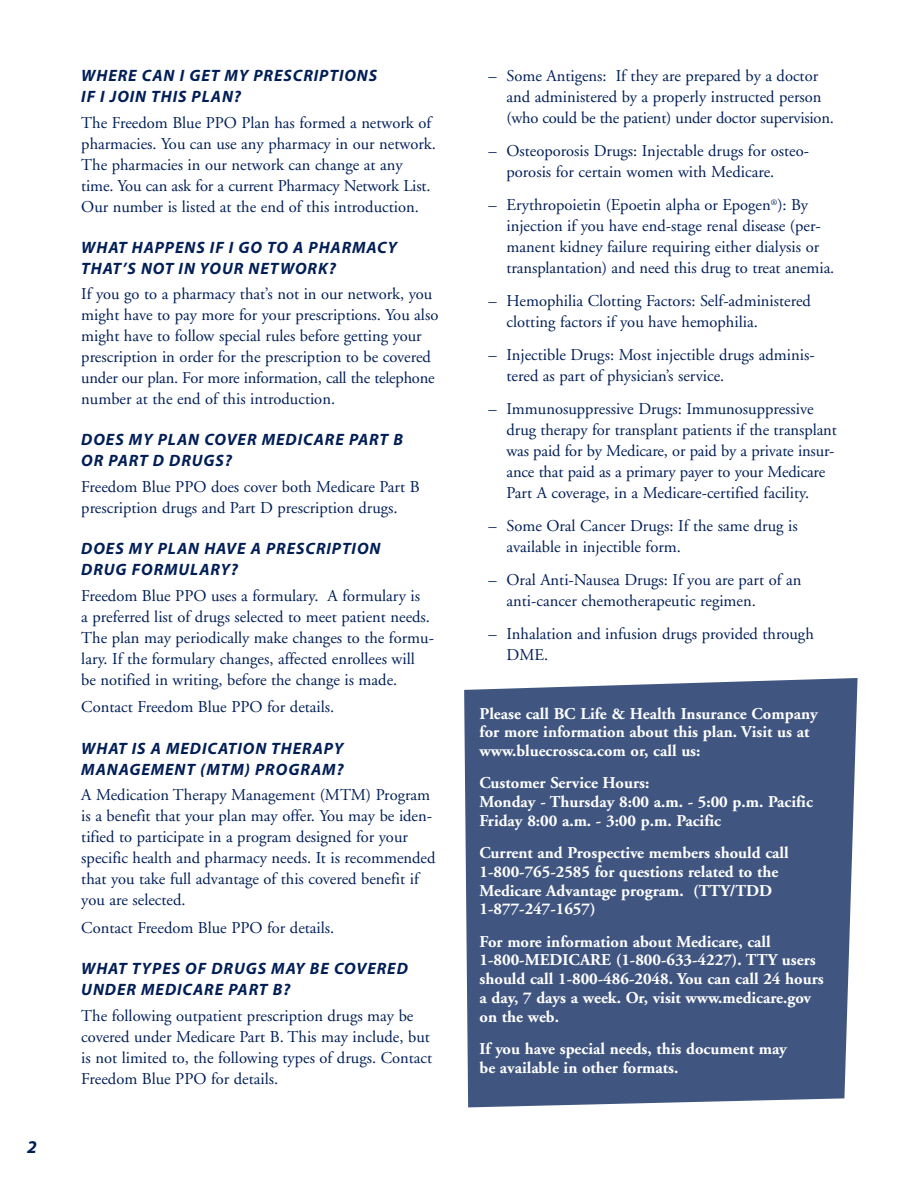
<style>
.page{position:relative;width:918px;height:1188px;background:#fff}
.page>*{position:absolute;margin:0;border:0;box-sizing:border-box;transform-origin:0 0}
.t1{font:italic 700 18px "Myriad";color:#001e56}
.t2{font:16.5px/21px "Adobe Garamond";color:#001e56}
.t3{font:700 16.5px/18.8px "Adobe Garamond";color:#fff}
.t4{font:italic 700 16.5px/21px "Myriad";letter-spacing:.055em;color:#001e56}
</style>
<div class="page">
<div style="left:464px;top:678px;width:394px;height:429px;background:#405681"></div>
<p class="t1" style="left:27px;top:1140px;width:11px">2</p>
<p class="t4" style="left:81px;top:66px;width:297px">WHERE CAN I GET MY PRESCRIPTIONS<br>IF I JOIN THIS PLAN?</p>
<p class="t2" style="left:81px;top:113px;width:356px">The Freedom Blue PPO Plan has formed a network of pharmacies. You can use any pharmacy in our network.<br>The pharmacies in our network can change at any time. You can ask for a current Pharmacy Network List.<br>Our number is listed at the end of this introduction.</p>
<p class="t4" style="left:81px;top:238px;width:317px">WHAT HAPPENS IF I GO TO A PHARMACY<br>THAT’S NOT IN YOUR NETWORK?</p>
<p class="t2" style="left:81px;top:285px;width:359px">If you go to a pharmacy that’s not in our network, you might have to pay more for your prescriptions. You also might have to follow special rules before getting your prescription in order for the prescription to be covered under our plan. For more information, call the telephone number at the end of this introduction.</p>
<p class="t4" style="left:81px;top:431px;width:323px">DOES MY PLAN COVER MEDICARE PART B<br>OR PART D DRUGS?</p>
<p class="t2" style="left:81px;top:478px;width:340px">Freedom Blue PPO does cover both Medicare Part B prescription drugs and Part D prescription drugs.</p>
<p class="t4" style="left:81px;top:539px;width:301px">DOES MY PLAN HAVE A PRESCRIPTION<br>DRUG FORMULARY?</p>
<p class="t2" style="left:81px;top:587px;width:354px">Freedom Blue PPO uses a formulary. A formulary is<br>a preferred list of drugs selected to meet patient needs.<br>The plan may periodically make changes to the formu&shy;lary. If the formulary changes, affected enrollees will<br>be notified in writing, before the change is made.</p>
<p class="t2" style="left:81px;top:698px;width:255px">Contact Freedom Blue PPO for details.</p>
<p class="t4" style="left:81px;top:739px;width:264px">WHAT IS A MEDICATION THERAPY<br>MANAGEMENT (MTM) PROGRAM?</p>
<p class="t2" style="left:81px;top:786px;width:356px">A Medication Therapy Management (MTM) Program is a benefit that your plan may offer. You may be iden&shy;tified to participate in a program designed for your specific health and pharmacy needs. It is recommended that you take full advantage of this covered benefit if you are selected.</p>
<p class="t2" style="left:81px;top:919px;width:255px">Contact Freedom Blue PPO for details.</p>
<p class="t4" style="left:81px;top:959px;width:328px">WHAT TYPES OF DRUGS MAY BE COVERED<br>UNDER MEDICARE PART B?</p>
<p class="t2" style="left:81px;top:1006px;width:352px">The following outpatient prescription drugs may be covered under Medicare Part B. This may include, but is not limited to, the following types of drugs. Contact Freedom Blue PPO for details.</p>
<p class="t2" style="left:507px;top:67px;width:329px;text-indent:-18px">– Some Antigens: If they are prepared by a doctor and administered by a properly instructed person (who could be the patient) under doctor supervision.</p>
<p class="t2" style="left:507px;top:142px;width:304px;text-indent:-18px">– Osteoporosis Drugs: Injectable drugs for osteo&shy;porosis for certain women with Medicare.</p>
<p class="t2" style="left:507px;top:196px;width:329px;text-indent:-18px">– Erythropoietin (Epoetin alpha or Epogen<sup>®</sup>): By injection if you have end-stage renal disease (per&shy;manent kidney failure requiring either dialysis or transplantation) and need this drug to treat anemia.</p>
<p class="t2" style="left:507px;top:292px;width:306px;text-indent:-18px">– Hemophilia Clotting Factors: Self-administered clotting factors if you have hemophilia.</p>
<p class="t2" style="left:507px;top:346px;width:310px;text-indent:-18px">– Injectible Drugs: Most injectible drugs adminis&shy;tered as part of physician’s service.</p>
<p class="t2" style="left:507px;top:400px;width:332px;text-indent:-18px">– Immunosuppressive Drugs: Immunosuppressive drug therapy for transplant patients if the transplant was paid for by Medicare, or paid by a private insur&shy;ance that paid as a primary payer to your Medicare Part A coverage, in a Medicare-certified facility.</p>
<p class="t2" style="left:507px;top:517px;width:293px;text-indent:-18px">– Some Oral Cancer Drugs: If the same drug is available in injectible form.</p>
<p class="t2" style="left:507px;top:571px;width:296px;text-indent:-18px">– Oral Anti-Nausea Drugs: If you are part of an anti-cancer chemotherapeutic regimen.</p>
<p class="t2" style="left:507px;top:625px;width:309px;text-indent:-18px">– Inhalation and infusion drugs provided through<br>DME.</p>
<p class="t3" style="left:480px;top:706px;width:340px">Please call BC Life &amp; Health Insurance Company for more information about this plan. Visit us at www.bluecrossca.com or, call us:</p>
<p class="t3" style="left:480px;top:775px;width:335px">Customer Service Hours:<br>Monday - Thursday 8:00 a.m. - 5:00 p.m. Pacific<br>Friday 8:00 a.m. - 3:00 p.m. Pacific</p>
<p class="t3" style="left:480px;top:845px;width:311px">Current and Prospective members should call 1-800-765-2585 for questions related to the Medicare Advantage program. (TTY/TDD 1-877-247-1657)</p>
<p class="t3" style="left:480px;top:934px;width:346px">For more information about Medicare, call 1-800-MEDICARE (1-800-633-4227). TTY users should call 1-800-486-2048. You can call 24 hours a day, 7 days a week. Or, visit www.medicare.gov on the web.</p>
<p class="t3" style="left:480px;top:1041px;width:309px">If you have special needs, this document may be available in other formats.</p>
</div>
